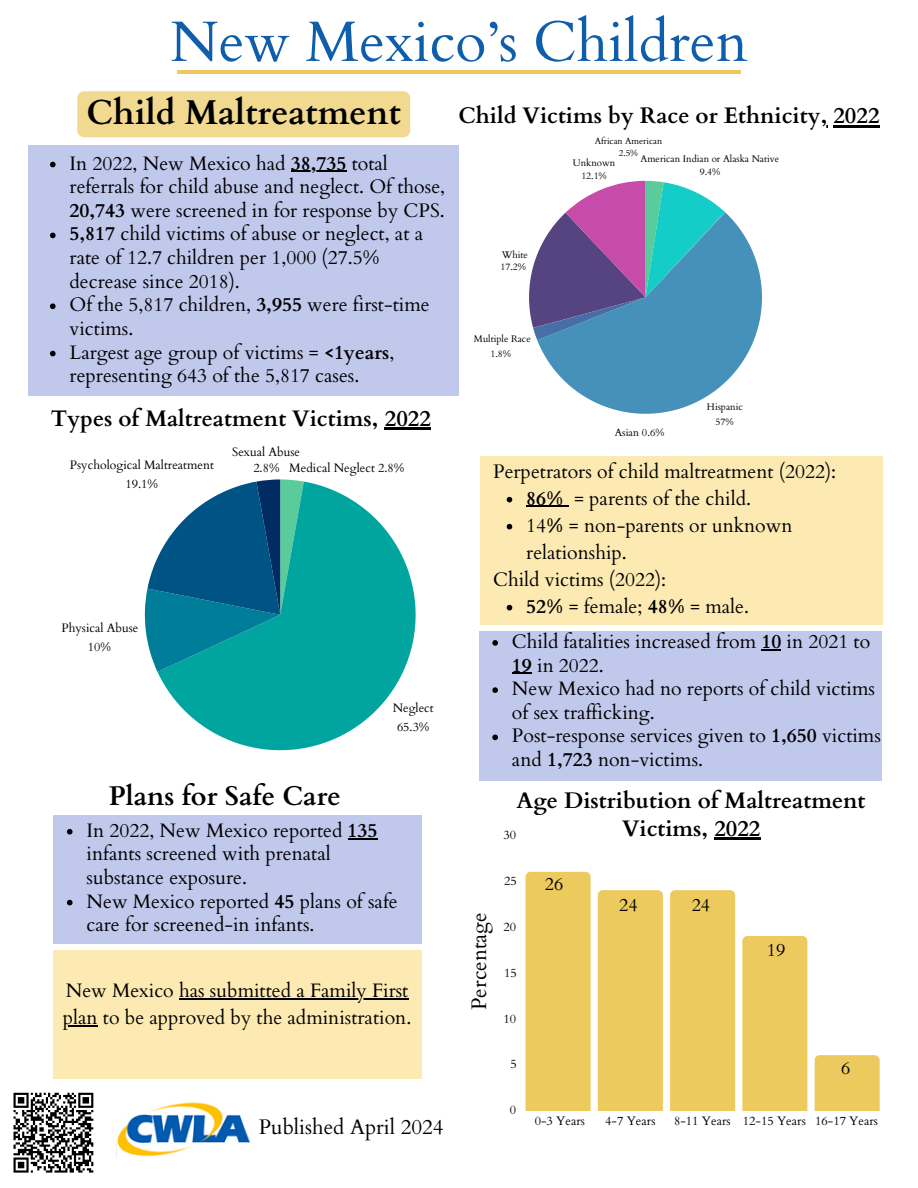
<style>
.page{position:relative;width:918px;height:1188px;background:#fff}
.page>*{position:absolute;margin:0;border:0;box-sizing:border-box;transform-origin:0 0}
.t1{font:57px "Cardo";color:#0f5eac}
.t2{font:700 34.5px "Cardo";color:#000}
.t3{font:700 27px "Cardo";color:#000}
.t4{font:700 22.5px/28.2px "Cardo";color:#000;text-align:center}
.t5{font:21px "Cardo";color:#000}
.t6{font:19.5px/23.7px "Cardo";color:#000}
.t7{font:18px "Cardo";color:#000}
.t8{font:12.3px/19px "Cardo";color:#000;text-align:center}
.t9{font:10.5px "Cardo";color:#000}
.t10{font:9.6px/14.9px "Cardo";color:#000;text-align:center}
.t11{font:9px/12px "Cardo";color:#000;text-align:center}
.s1{font-weight:700}
</style>
<div class="page">
<div style="left:28px;top:145px;width:431px;height:251px;background:#c0c8ec"></div>
<svg style="left:537px;top:212px;width:225px;height:202px;fill:#4591ba"></svg>
<svg style="left:529px;top:181px;width:196px;height:159px;background:#718bb3"></svg>
<svg style="left:158px;top:482px;width:258px;height:268px;fill:#00a59f"></svg>
<svg style="left:145px;top:479px;width:159px;height:193px;background:#28889e"></svg>
<div style="left:53px;top:816px;width:369px;height:128px;background:#c0c8ec"></div>
<hr style="left:177px;top:70px;width:564px;height:3px;background:#ecca5d">
<img style="left:117px;top:1102px;width:134px;height:55px">
<svg style="left:50px;top:162px;width:6px;height:5px"></svg>
<hr style="left:291px;top:171px;width:55px;height:1px;background:#000">
<svg style="left:50px;top:233px;width:6px;height:5px"></svg>
<svg style="left:50px;top:303px;width:6px;height:6px"></svg>
<svg style="left:50px;top:351px;width:6px;height:5px"></svg>
<hr style="left:385px;top:428px;width:46px;height:2px;background:#000">
<svg style="left:67px;top:829px;width:6px;height:6px"></svg>
<hr style="left:348px;top:838px;width:30px;height:1px;background:#000">
<svg style="left:67px;top:900px;width:6px;height:5px"></svg>
<hr style="left:833px;top:126px;width:47px;height:2px;background:#000">
<div style="left:77px;top:91px;width:333px;height:46px;background:#f1da8f;border-radius:7px"></div>
<div style="left:481px;top:457px;width:402px;height:168px;background:#fdeab2"></div>
<svg style="left:507px;top:497px;width:5px;height:5px"></svg>
<hr style="left:526px;top:506px;width:38px;height:1px;background:#000">
<svg style="left:507px;top:524px;width:5px;height:5px"></svg>
<svg style="left:507px;top:605px;width:5px;height:5px"></svg>
<div style="left:53px;top:950px;width:369px;height:128px;background:#fdeab2"></div>
<hr style="left:179px;top:998px;width:229px;height:1px;background:#000">
<hr style="left:63px;top:1025px;width:35px;height:1px;background:#000">
<div style="left:479px;top:632px;width:402px;height:149px;background:#c0c8ec"></div>
<svg style="left:492px;top:640px;width:6px;height:6px"></svg>
<svg style="left:761px;top:649px;width:20px;height:1px"></svg>
<svg style="left:512px;top:673px;width:20px;height:1px"></svg>
<svg style="left:492px;top:687px;width:6px;height:6px"></svg>
<svg style="left:492px;top:735px;width:6px;height:5px"></svg>
<div style="left:526px;top:872px;width:65px;height:238px;background:#ecca5d"></div>
<div style="left:598px;top:890px;width:65px;height:220px;background:#ecca5d"></div>
<div style="left:670px;top:890px;width:65px;height:220px;background:#ecca5d"></div>
<div style="left:742px;top:936px;width:65px;height:174px;background:#ecca5d"></div>
<div style="left:815px;top:1055px;width:65px;height:55px;background:#ecca5d"></div>
<hr style="left:714px;top:837px;width:46px;height:2px;background:#000">
<svg style="left:13px;top:1092px;width:81px;height:81px"></svg>
<h1 class="t1" style="left:170px;top:5px;width:579px">New Mexico’s Children</h1>
<p class="t2" style="left:87px;top:90px;width:316px">Child Maltreatment</p>
<h4 class="t4" style="left:459px;top:102px;width:422px">Child Victims by Race or Ethnicity, 2022</h4>
<h2 class="t6" style="left:70px;top:152px;width:320px">In 2022, New Mexico had <span class="s1">38,735</span> total</h2>
<h4 class="t6" style="left:70px;top:175px;width:377px;text-align:justify">referrals for child abuse and neglect. Of those, <span class="s1">20,743</span> were screened in for response by CPS.<br><span class="s1">5,817</span> child victims of abuse or neglect, at a</h4>
<p class="t6" style="left:70px;top:246px;width:362px">rate of 12.7 children per 1,000 (27.5% decrease since 2018).<br>Of the 5,817 children, <span class="s1">3,955</span> were first-time</p>
<p class="t6" style="left:70px;top:317px;width:326px">victims.<br>Largest age group of victims = <span class="s1">&lt;1years</span>,</p>
<p class="t6" style="left:70px;top:364px;width:291px">representing 643 of the 5,817 cases.</p>
<p class="t4" style="left:51px;top:404px;width:381px">Types of Maltreatment Victims, 2022</p>
<p class="t8" style="left:70px;top:456px;width:145px">Psychological Maltreatment<br>19.1%</p>
<p class="t8" style="left:232px;top:445px;width:69px;line-height:15.5px">Sexual Abuse<br>2.8%</p>
<h6 class="t8" style="left:289px;top:458px;width:117px">Medical Neglect 2.8%</h6>
<p class="t8" style="left:61px;top:619px;width:79px">Physical Abuse<br>10%</p>
<p class="t8" style="left:393px;top:699px;width:43px">Neglect<br>65.3%</p>
<p class="t3" style="left:109px;top:778px;width:234px">Plans for Safe Care</p>
<p class="t6" style="left:87px;top:819px;width:293px">In 2022, New Mexico reported <span class="s1">135 </span>infants screened with prenatal substance exposure.</p>
<p class="t6" style="left:87px;top:890px;width:313px">New Mexico reported <span class="s1">45</span> plans of safe care for screened-in infants.</p>
<h6 class="t6" style="left:66px;top:979px;width:344px">New Mexico has submitted a Family First</h6>
<p class="t6" style="left:63px;top:1006px;width:350px">plan to be approved by the administration.</p>
<h3 class="t5" style="left:259px;top:1113px;width:186px">Published April 2024</h3>
<p class="t10" style="left:501px;top:249px;width:29px;line-height:12.3px;text-align:left">White<br>17.2%</p>
<p class="t10" style="left:474px;top:331px;width:58px">Multiple Race<br>1.8%</p>
<p class="t11" style="left:595px;top:135px;width:69px">African American<br>2.5%</p>
<p class="t10" style="left:573px;top:157px;width:44px;line-height:12.3px">Unknown<br>12.1%</p>
<p class="t10" style="left:641px;top:153px;width:140px;line-height:12.6px">American Indian or Alaska Native<br>9.4%</p>
<h5 class="t9" style="left:615px;top:426px;width:51px">Asian 0.6%</h5>
<p class="t10" style="left:707px;top:399px;width:37px">Hispanic<br>57%</p>
<p class="t6" style="left:493px;top:460px;width:344px">Perpetrators of child maltreatment (2022):</p>
<h6 class="t6" style="left:526px;top:487px;width:226px"><span class="s1">86%</span> = parents of the child.</h6>
<p class="t6" style="left:526px;top:514px;width:268px">14<span class="s1">%</span> = non-parents or unknown</p>
<p class="t6" style="left:526px;top:541px;width:102px">relationship.</p>
<p class="t6" style="left:493px;top:568px;width:175px">Child victims (2022):</p>
<p class="t6" style="left:526px;top:595px;width:224px"><span class="s1">52%</span> = female; <span class="s1">48%</span> = male.</p>
<p class="t6" style="left:512px;top:630px;width:360px">Child fatalities increased from <span class="s1">10</span> in 2021 to<br><span class="s1">19</span> in 2022.</p>
<p class="t6" style="left:512px;top:677px;width:365px">New Mexico had no reports of child victims of sex trafficking.</p>
<p class="t6" style="left:512px;top:724px;width:371px">Post-response services given to <span class="s1">1,650</span> victims and <span class="s1">1,723</span> non-victims.</p>
<p class="t4" style="left:517px;top:787px;width:350px">Age Distribution of Maltreatment<br>Victims, 2022</p>
<p class="t8" style="left:504px;top:826px;width:14px">30</p>
<h4 class="t5" style="left:465px;top:1010px;width:99px;rotate:-90deg">Percentage</h4>
<p class="t8" style="left:504px;top:872px;width:14px">25</p>
<p class="t8" style="left:504px;top:918px;width:14px">20</p>
<p class="t8" style="left:504px;top:963px;width:14px">15</p>
<p class="t8" style="left:504px;top:1009px;width:14px">10</p>
<p class="t8" style="left:510px;top:1055px;width:8px">5</p>
<p class="t8" style="left:510px;top:1101px;width:8px">0</p>
<p class="t7" style="left:545px;top:872px;width:20px">26</p>
<p class="t7" style="left:619px;top:893px;width:20px">24</p>
<p class="t7" style="left:692px;top:893px;width:20px">24</p>
<p class="t7" style="left:767px;top:938px;width:20px">19</p>
<p class="t7" style="left:841px;top:1057px;width:11px">6</p>
<p class="t8" style="left:535px;top:1112px;width:52px">0-3 Years</p>
<p class="t8" style="left:605px;top:1112px;width:52px">4-7 Years</p>
<p class="t8" style="left:674px;top:1112px;width:205px">8-11 Years 12-15 Years 16-17 Years</p>
</div>
